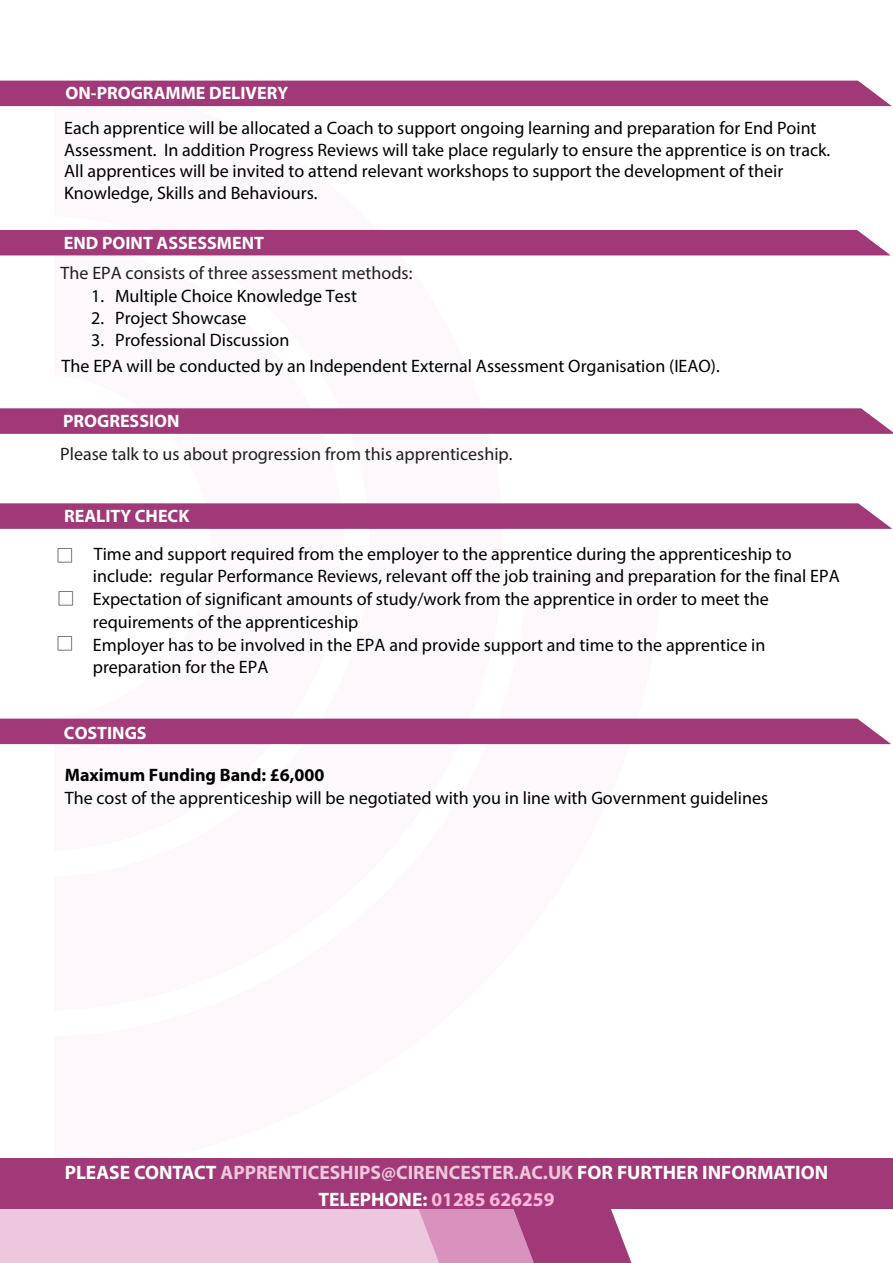
<style>
.page{position:relative;width:893px;height:1263px;background:#fff}
.page>*{position:absolute;margin:0;border:0;box-sizing:border-box;transform-origin:0 0}
.t1{font:700 19.5px "Myriad Pro";color:#fff}
.t2{font:700 19.5px "Myriad Pro";color:#ffb9dc}
.t3{font:18px/22.8px "Myriad Pro";color:#000}
.t4{font:700 18px "Myriad Pro";color:#fff}
.t5{font:18px "Myriad Pro";color:#221e1f}
.t6{font:18px "Myriad Pro";color:#231f20}
.t7{font:700 18px "Myriad Pro";color:#000}
.t8{font:17.55px "Koz Min Pr 6 N";color:#000}
.s1{color:#edc7de}
.s2{color:#fff}
</style>
<div class="page">
<svg style="left:54px;top:255px;width:290px;height:490px"></svg>
<svg style="left:0;top:503px;width:892px;height:26px;background:#a43f7c"></svg>
<div style="left:0;top:719px;width:891px;height:25px;background:#a13878"></div>
<div style="left:0;top:1158px;width:893px;height:51px;background:#a13878"></div>
<svg style="left:0;top:1209px;width:631px;height:54px;background:#dea9c9"></svg>
<svg style="left:0;top:408px;width:893px;height:26px;background:#a43e7c"></svg>
<div style="left:0;top:81px;width:892px;height:25px;background:#a13878"></div>
<div style="left:0;top:230px;width:890px;height:25px;background:#a13878"></div>
<p class="t4" style="left:66px;top:81px;width:224px">ON-PROGRAMME DELIVERY</p>
<p class="t3" style="left:64px;top:117px;width:768px;line-height:21.6px">Each apprentice will be allocated a Coach to support ongoing learning and preparation for End Point Assessment. In addition Progress Reviews will take place regularly to ensure the apprentice is on track.<br>All apprentices will be invited to attend relevant workshops to support the development of their Knowledge, Skills and Behaviours.</p>
<p class="t4" style="left:64px;top:231px;width:202px">END POINT ASSESSMENT</p>
<p class="t6" style="left:61px;top:262px;width:353px">The EPA consists of three assessment methods:</p>
<p class="t3" style="left:91px;top:284px;width:267px">1. Multiple Choice Knowledge Test</p>
<p class="t3" style="left:91px;top:306px;width:157px">2. Project Showcase</p>
<p class="t3" style="left:62px;top:327px;width:660px;line-height:25.7px;text-indent:30px">3. Professional Discussion<br>The EPA will be conducted by an Independent External Assessment Organisation (IEAO).</p>
<p class="t4" style="left:63px;top:409px;width:118px">PROGRESSION</p>
<p class="t5" style="left:60px;top:442px;width:454px">Please talk to us about progression from this apprenticeship.</p>
<p class="t4" style="left:64px;top:504px;width:127px">REALITY CHECK</p>
<p class="t8" style="left:56px;top:545px;width:19px">□</p>
<p class="t8" style="left:57px;top:589px;width:19px">□</p>
<p class="t8" style="left:56px;top:633px;width:19px">□</p>
<p class="t3" style="left:93px;top:542px;width:748px">Time and support required from the employer to the apprentice during the apprenticeship to include: regular Performance Reviews, relevant off the job training and preparation for the final EPA Expectation of significant amounts of study/work from the apprentice in order to meet the requirements of the apprenticeship<br>Employer has to be involved in the EPA and provide support and time to the apprentice in preparation for the EPA</p>
<p class="t4" style="left:64px;top:722px;width:84px">COSTINGS</p>
<p class="t7" style="left:65px;top:763px;width:261px">Maximum Funding Band: £6,000</p>
<p class="t3" style="left:65px;top:786px;width:705px">The cost of the apprenticeship will be negotiated with you in line with Government guidelines</p>
<p class="t1" style="left:65px;top:1159px;width:765px">PLEASE CONTACT <span class="s1">APPRENTICESHIPS@CIRENCESTER.AC.UK</span> FOR FURTHER INFORMATION</p>
<p class="t2" style="left:318px;top:1186px;width:238px"><span class="s2">TELEPHONE:</span> 01285 626259</p>
</div>
